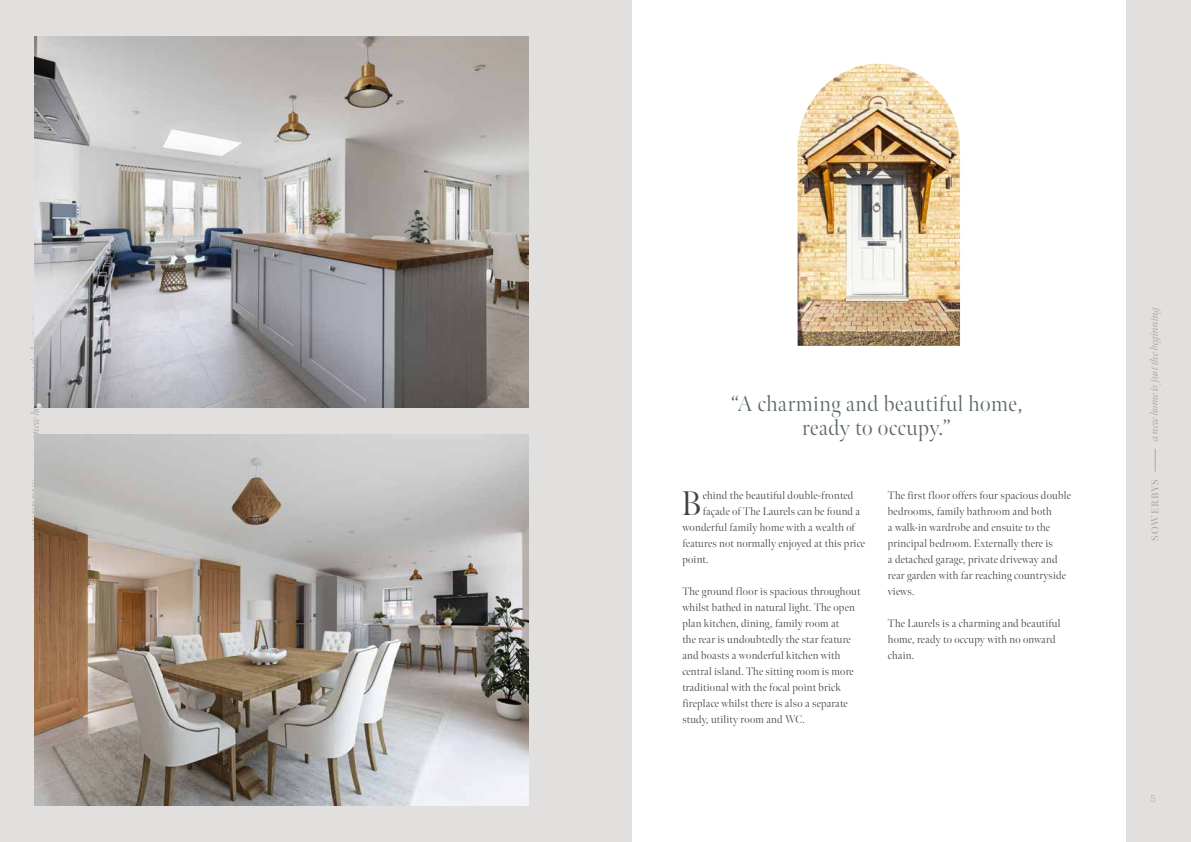
<style>
.page{position:relative;width:1191px;height:842px;background:#fff}
.page>*{position:absolute;margin:0;border:0;box-sizing:border-box;transform-origin:0 0}
.t1{font:300 34px "Meno Banner";color:#434141}
.t2{font:300 22px/24px "Meno Banner";letter-spacing:.025em;color:#5c6a63;text-align:center}
.t3{font:300 11px/16px "Meno Banner";letter-spacing:.02em;color:#434141}
.t4{font:italic 11px "Meno Banner";letter-spacing:-.01em;color:#ada8a0}
.t5{font:600 10px "Meno Banner";letter-spacing:.08em;color:#ada8a0}
.t6{font:300 10px "Quasimoda";color:#ada8a0}
</style>
<div class="page">
<div style="left:0;top:0;width:595px;height:842px;background:#e2e0df"></div>
<div style="left:595px;top:0;width:596px;height:842px;background:#e2e0df"></div>
<svg style="left:1155px;top:449px;width:1px;height:22px"></svg>
<div style="left:632px;top:0;width:493px;height:842px;background:#fff"></div>
<img style="left:797px;top:64px;width:163px;height:282px">
<img style="left:35px;top:434px;width:493px;height:372px">
<img style="left:35px;top:36px;width:493px;height:371px">
<h2 class="t2" style="left:730px;top:392px;width:293px">“A charming and beautiful home, ready to occupy.”</h2>
<p class="t4" style="left:1147px;top:441px;width:138px;rotate:-90deg">a new home is just the beginning</p>
<p class="t5" style="left:30px;top:541px;width:63px;rotate:-90deg">SOWERBYS</p>
<p class="t5" style="left:1149px;top:541px;width:63px;rotate:-90deg">SOWERBYS</p>
<h1 class="t1" style="left:681px;top:483px;width:22px">B</h1>
<p class="t3" style="left:702px;top:487px;width:152px">ehind the beautiful double-fronted</p>
<p class="t3" style="left:888px;top:487px;width:184px">The first floor offers four spacious double bedrooms, family bathroom and both<br>a walk-in wardrobe and ensuite to the principal bedroom. Externally there is<br>a detached garage, private driveway and rear garden with far reaching countryside views.</p>
<p class="t3" style="left:888px;top:615px;width:174px">The Laurels is a charming and beautiful home, ready to occupy with no onward chain.</p>
<p class="t3" style="left:702px;top:503px;width:159px">façade of The Laurels can be found a</p>
<p class="t3" style="left:682px;top:519px;width:174px">wonderful family home with a wealth of</p>
<p class="t3" style="left:682px;top:535px;width:184px">features not normally enjoyed at this price</p>
<p class="t3" style="left:682px;top:551px;width:28px">point.</p>
<p class="t3" style="left:682px;top:583px;width:180px">The ground floor is spacious throughout whilst bathed in natural light. The open plan kitchen, dining, family room at<br>the rear is undoubtedly the star feature and boasts a wonderful kitchen with central island. The sitting room is more traditional with the focal point brick fireplace whilst there is also a separate study, utility room and WC.</p>
<p class="t6" style="left:1150px;top:791px;width:7px">5</p>
</div>
